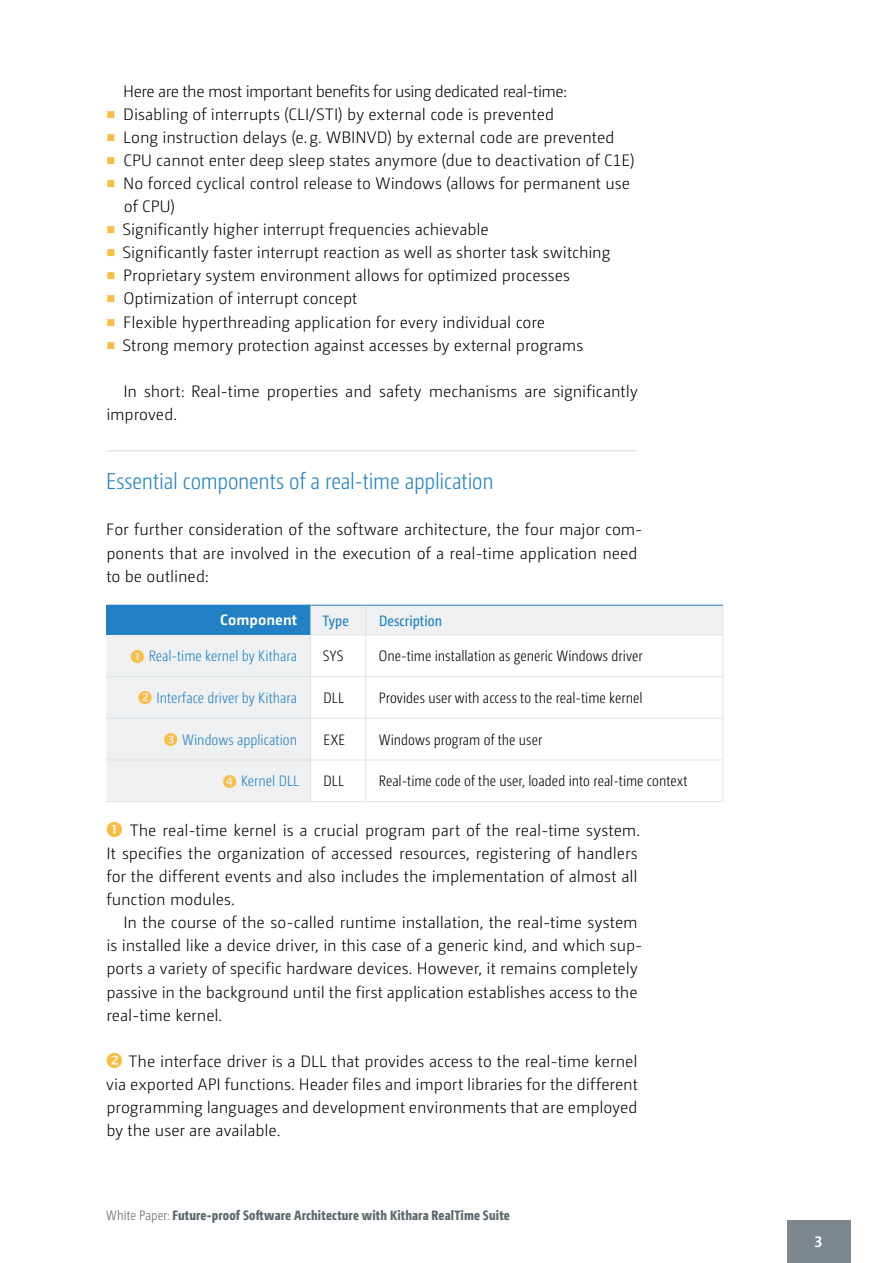
<style>
.page{position:relative;width:893px;height:1263px;background:#fff}
.page>*{position:absolute;margin:0;border:0;box-sizing:border-box;transform-origin:0 0}
.t1{font:300 22.8px "Camingo Dos Pro Cd";letter-spacing:-.01em;color:#2281c4}
.t2{font:300 16.5px/23.1px "Camingo Dos Pro";color:#000}
.t3{font:300 15px "Camingo Dos Pro Cd";letter-spacing:.005em;color:#000}
.t4{font:300 15px "Camingo Dos Pro Cd";letter-spacing:.005em;color:#2281c4}
.t5{font:15px "Camingo Dos Pro Cd";letter-spacing:.01em;color:#2281c4}
.t6{font:700 15px "Camingo Dos Pro";letter-spacing:.005em;color:#fff}
.t7{font:800 13.5px "Camingo Dos Pro Cd";letter-spacing:.01em;color:#5d686d}
.s1{font-weight:300}
</style>
<div class="page">
<div style="left:787px;top:1220px;width:63px;height:43px;background:#7d888e"></div>
<hr style="left:106px;top:451px;width:532px;height:1px;background:#dadada">
<svg style="left:106px;top:606px;width:616px;height:195px"></svg>
<svg style="left:365px;top:606px;width:1px;height:28px"></svg>
<hr style="left:365px;top:635px;width:1px;height:41px;background:#dde2e5">
<hr style="left:310px;top:676px;width:56px;height:1px;background:#dde2e5">
<hr style="left:366px;top:676px;width:357px;height:1px;background:#dde2e5">
<hr style="left:365px;top:677px;width:1px;height:41px;background:#dde2e5">
<hr style="left:310px;top:718px;width:56px;height:1px;background:#dde2e5">
<hr style="left:366px;top:718px;width:357px;height:1px;background:#dde2e5">
<hr style="left:365px;top:719px;width:1px;height:40px;background:#dde2e5">
<hr style="left:310px;top:759px;width:56px;height:1px;background:#dde2e5">
<hr style="left:366px;top:759px;width:357px;height:1px;background:#dde2e5">
<hr style="left:365px;top:760px;width:1px;height:41px;background:#dde2e5">
<hr style="left:310px;top:801px;width:56px;height:1px;background:#dde2e5">
<hr style="left:366px;top:801px;width:357px;height:1px;background:#dde2e5">
<hr style="left:310px;top:605px;width:56px;height:1px;background:#2281c4">
<hr style="left:366px;top:605px;width:357px;height:1px;background:#2281c4">
<svg style="left:722px;top:605px;width:1px;height:29px"></svg>
<hr style="left:310px;top:634px;width:56px;height:1px;background:#dde2e5">
<hr style="left:366px;top:634px;width:357px;height:1px;background:#dde2e5">
<hr style="left:722px;top:635px;width:1px;height:41px;background:#dde2e5">
<hr style="left:722px;top:677px;width:1px;height:41px;background:#dde2e5">
<hr style="left:722px;top:719px;width:1px;height:40px;background:#dde2e5">
<hr style="left:722px;top:760px;width:1px;height:41px;background:#dde2e5">
<hr style="left:310px;top:635px;width:1px;height:41px;background:#dde2e5">
<hr style="left:106px;top:676px;width:204px;height:1px;background:#dde2e5">
<hr style="left:310px;top:677px;width:1px;height:41px;background:#dde2e5">
<hr style="left:106px;top:718px;width:204px;height:1px;background:#dde2e5">
<hr style="left:310px;top:719px;width:1px;height:40px;background:#dde2e5">
<hr style="left:106px;top:605px;width:204px;height:1px;background:#2281c4">
<hr style="left:106px;top:759px;width:204px;height:1px;background:#dde2e5">
<hr style="left:310px;top:760px;width:1px;height:41px;background:#dde2e5">
<hr style="left:106px;top:801px;width:204px;height:1px;background:#dde2e5">
<svg style="left:131px;top:649px;width:13px;height:13px"></svg>
<svg style="left:139px;top:691px;width:13px;height:13px"></svg>
<svg style="left:164px;top:733px;width:13px;height:13px"></svg>
<svg style="left:223px;top:774px;width:13px;height:14px"></svg>
<p class="t2" style="left:123px;top:79px;width:514px">Here are the most important benefits for using dedicated real-time:<br>Disabling of interrupts (CLI/STI) by external code is prevented<br>Long instruction delays (e.g. WBINVD) by external code are prevented CPU cannot enter deep sleep states anymore (due to deactivation of C1E)<br>No forced cyclical control release to Windows (allows for permanent use of CPU)<br>Significantly higher interrupt frequencies achievable<br>Significantly faster interrupt reaction as well as shorter task switching Proprietary system environment allows for optimized processes Optimization of interrupt concept<br>Flexible hyperthreading application for every individual core<br>Strong memory protection against accesses by external programs</p>
<p class="t2" style="left:106px;top:380px;width:533px;text-indent:17px">In short: Real-time properties and safety mechanisms are significantly improved.</p>
<h1 class="t1" style="left:106px;top:468px;width:389px">Essential components of a real-time application</h1>
<p class="t2" style="left:106px;top:518px;width:538px">For further consideration of the software architecture, the four major com&shy;ponents that are involved in the execution of a real-time application need to be outlined:</p>
<p class="t6" style="left:220px;top:611px;width:78px">Component</p>
<p class="t5" style="left:323px;top:612px;width:27px">Type</p>
<p class="t5" style="left:379px;top:612px;width:64px">Description</p>
<p class="t4" style="left:149px;top:647px;width:150px">Real-time kernel by Kithara</p>
<p class="t3" style="left:323px;top:648px;width:22px">SYS</p>
<p class="t3" style="left:379px;top:648px;width:265px">One-time installation as generic Windows driver</p>
<p class="t4" style="left:157px;top:689px;width:142px">Interface driver by Kithara</p>
<p class="t3" style="left:324px;top:689px;width:22px">DLL</p>
<p class="t3" style="left:379px;top:689px;width:265px">Provides user with access to the real-time kernel</p>
<p class="t4" style="left:182px;top:731px;width:116px">Windows application</p>
<p class="t3" style="left:324px;top:731px;width:23px">EXE</p>
<p class="t3" style="left:379px;top:731px;width:165px">Windows program of the user</p>
<p class="t4" style="left:241px;top:772px;width:59px">Kernel DLL</p>
<p class="t3" style="left:324px;top:773px;width:22px">DLL</p>
<p class="t3" style="left:379px;top:773px;width:310px">Real-time code of the user, loaded into real-time context</p>
<p class="t2" style="left:106px;top:818px;width:535px;text-indent:24px">The real-time kernel is a crucial program part of the real-time system.<br>It specifies the organization of accessed resources, registering of handlers for the different events and also includes the implementation of almost all function modules.</p>
<p class="t2" style="left:106px;top:911px;width:538px;text-indent:17px">In the course of the so-called runtime installation, the real-time system is installed like a device driver, in this case of a generic kind, and which sup&shy;ports a variety of specific hardware devices. However, it remains completely passive in the background until the first application establishes access to the real-time kernel.</p>
<p class="t2" style="left:106px;top:1049px;width:533px;text-align:justify;text-indent:23px">The interface driver is a DLL that provides access to the real-time kernel via exported API functions. Header files and import libraries for the different programming languages and development environments that are employed by the user are available.</p>
<p class="t7" style="left:106px;top:1207px;width:405px"><span class="s1">White Paper:</span> Future-proof Software Architecture with Kithara RealTime Suite</p>
<p class="t6" style="left:815px;top:1233px;width:9px">3</p>
</div>
